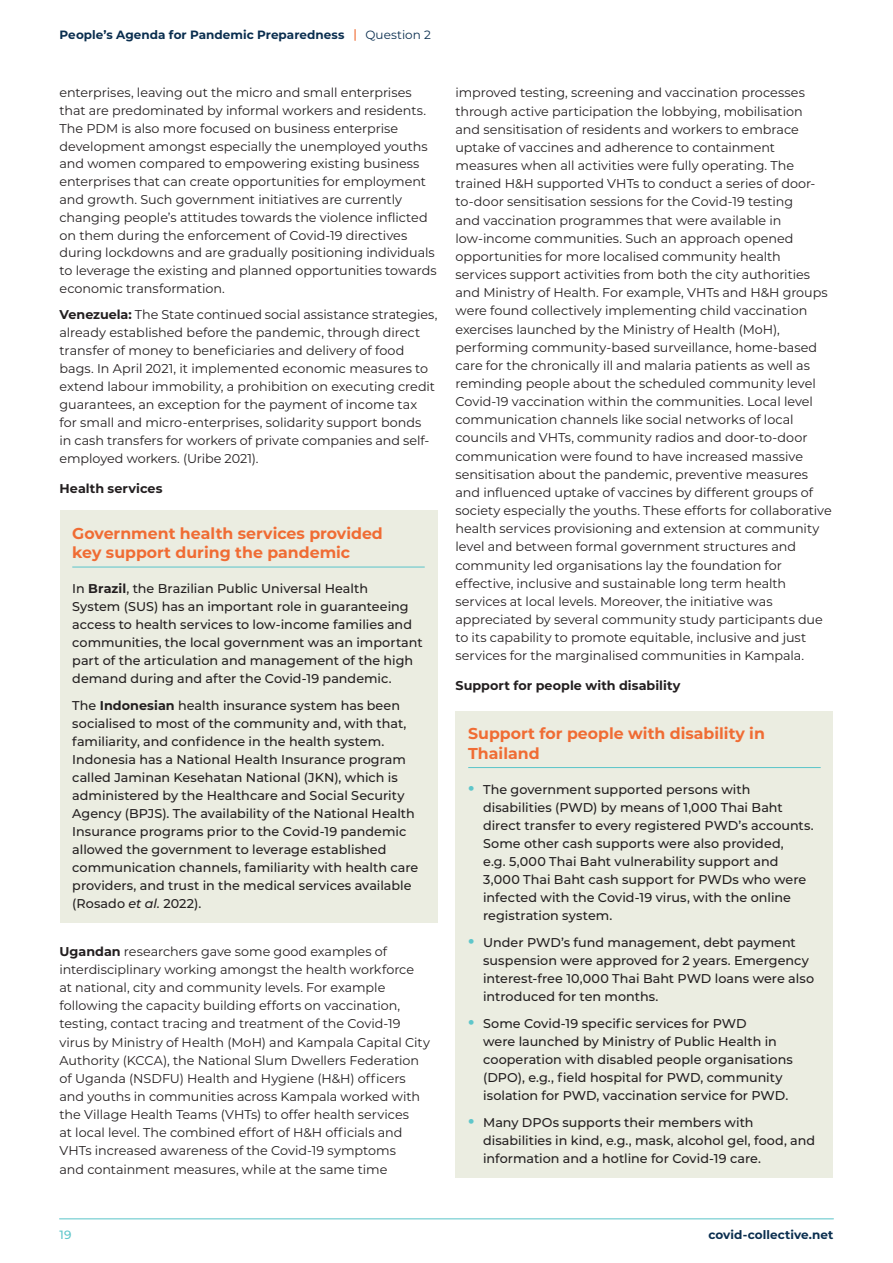
<style>
.page{position:relative;width:893px;height:1263px;background:#fff}
.page>*{position:absolute;margin:0;border:0;box-sizing:border-box;transform-origin:0 0}
.t1{font:700 15.75px/19.5px "Montserrat";color:#f06c34}
.t2{font:12.75px/18.1px "Montserrat";letter-spacing:-.005em;color:#231f20}
.t3{font:500 12.75px/18px "Montserrat";color:#231f20}
.t4{font:700 12.75px "Montserrat";letter-spacing:.005em;color:#231f20}
.t5{font:700 12px "Montserrat";letter-spacing:.005em;color:#0a2e4f}
.t6{font:12px "Montserrat";letter-spacing:.005em;color:#0a2e4f}
.t7{font:500 12px "Montserrat";color:#5ec6ca}
.s1{font-weight:700}
.s2{font-style:italic}
.s3{font-weight:800;font-size:16.5px;color:#5ec6ca}
</style>
<div class="page">
<svg style="left:354px;top:30px;width:2px;height:10px"></svg>
<hr style="left:60px;top:1218px;width:773px;height:1px;background:#5ec6ca">
<div style="left:60px;top:510px;width:377px;height:413px;background:#ebede1"></div>
<hr style="left:72px;top:566px;width:353px;height:1px;background:#5ec6ca">
<div style="left:455px;top:711px;width:378px;height:467px;background:#ebede1"></div>
<hr style="left:468px;top:767px;width:353px;height:1px;background:#5ec6ca">
<p class="t5" style="left:60px;top:26px;width:286px">People’s Agenda for Pandemic Preparedness</p>
<p class="t6" style="left:365px;top:27px;width:67px">Question 2</p>
<p class="t2" style="left:60px;top:84px;width:379px;line-height:17.7px">enterprises, leaving out the micro and small enterprises that are predominated by informal workers and residents.<br>The PDM is also more focused on business enterprise development amongst especially the unemployed youths and women compared to empowering existing business enterprises that can create opportunities for employment and growth. Such government initiatives are currently changing people’s attitudes towards the violence inflicted on them during the enforcement of Covid-19 directives during lockdowns and are gradually positioning individuals to leverage the existing and planned opportunities towards economic transformation.</p>
<p class="t2" style="left:60px;top:305px;width:379px"><span class="s1">Venezuela:</span> The State continued social assistance strategies, already established before the pandemic, through direct transfer of money to beneficiaries and delivery of food bags. In April 2021, it implemented economic measures to extend labour immobility, a prohibition on executing credit guarantees, an exception for the payment of income tax for small and micro-enterprises, solidarity support bonds<br>in cash transfers for workers of private companies and self&shy;employed workers. (Uribe 2021).</p>
<p class="t4" style="left:60px;top:479px;width:104px">Health services</p>
<p class="t1" style="left:72px;top:522px;width:312px">Government health services provided key support during the pandemic</p>
<p class="t3" style="left:72px;top:579px;width:352px">In <span class="s1">Brazil</span>, the Brazilian Public Universal Health<br>System (SUS) has an important role in guaranteeing access to health services to low-income families and communities, the local government was an important part of the articulation and management of the high demand during and after the Covid-19 pandemic.</p>
<p class="t3" style="left:72px;top:696px;width:347px">The <span class="s1">Indonesian</span> health insurance system has been socialised to most of the community and, with that, familiarity, and confidence in the health system.<br>Indonesia has a National Health Insurance program called Jaminan Kesehatan National (JKN), which is administered by the Healthcare and Social Security Agency (BPJS). The availability of the National Health Insurance programs prior to the Covid-19 pandemic allowed the government to leverage established communication channels, familiarity with health care providers, and trust in the medical services available (Rosado <span class="s2">et al.</span> 2022).</p>
<p class="t2" style="left:60px;top:942px;width:372px"><span class="s1">Ugandan</span> researchers gave some good examples of interdisciplinary working amongst the health workforce<br>at national, city and community levels. For example following the capacity building efforts on vaccination, testing, contact tracing and treatment of the Covid-19 virus by Ministry of Health (MoH) and Kampala Capital City Authority (KCCA), the National Slum Dwellers Federation of Uganda (NSDFU) Health and Hygiene (H&amp;H) officers and youths in communities across Kampala worked with the Village Health Teams (VHTs) to offer health services<br>at local level. The combined effort of H&amp;H officials and VHTs increased awareness of the Covid-19 symptoms<br>and containment measures, while at the same time</p>
<p class="t2" style="left:455px;top:83px;width:378px">improved testing, screening and vaccination processes through active participation the lobbying, mobilisation<br>and sensitisation of residents and workers to embrace uptake of vaccines and adherence to containment measures when all activities were fully operating. The trained H&amp;H supported VHTs to conduct a series of door&shy;to-door sensitisation sessions for the Covid-19 testing<br>and vaccination programmes that were available in low-income communities. Such an approach opened opportunities for more localised community health services support activities from both the city authorities and Ministry of Health. For example, VHTs and H&amp;H groups were found collectively implementing child vaccination exercises launched by the Ministry of Health (MoH), performing community-based surveillance, home-based care for the chronically ill and malaria patients as well as reminding people about the scheduled community level Covid-19 vaccination within the communities. Local level communication channels like social networks of local councils and VHTs, community radios and door-to-door communication were found to have increased massive sensitisation about the pandemic, preventive measures and influenced uptake of vaccines by different groups of society especially the youths. These efforts for collaborative health services provisioning and extension at community level and between formal government structures and community led organisations lay the foundation for effective, inclusive and sustainable long term health services at local levels. Moreover, the initiative was appreciated by several community study participants due to its capability to promote equitable, inclusive and just services for the marginalised communities in Kampala.</p>
<p class="t4" style="left:455px;top:677px;width:226px">Support for people with disability</p>
<p class="t1" style="left:468px;top:723px;width:298px">Support for people with disability in<br>Thailand</p>
<p class="t3" style="left:483px;top:779px;width:332px;text-indent:-15px"><span class="s3">•</span> The government supported persons with disabilities (PWD) by means of 1,000 Thai Baht direct transfer to every registered PWD’s accounts.<br>Some other cash supports were also provided,<br>e.g. 5,000 Thai Baht vulnerability support and 3,000 Thai Baht cash support for PWDs who were infected with the Covid-19 virus, with the online registration system.</p>
<p class="t3" style="left:483px;top:932px;width:332px;text-indent:-15px"><span class="s3">•</span> Under PWD’s fund management, debt payment suspension were approved for 2 years. Emergency interest-free 10,000 Thai Baht PWD loans were also introduced for ten months.</p>
<p class="t3" style="left:483px;top:1013px;width:311px;text-indent:-15px"><span class="s3">•</span> Some Covid-19 specific services for PWD<br>were launched by Ministry of Public Health in cooperation with disabled people organisations (DPO), e.g., field hospital for PWD, community isolation for PWD, vaccination service for PWD.</p>
<p class="t3" style="left:483px;top:1112px;width:334px;text-indent:-15px"><span class="s3">•</span> Many DPOs supports their members with disabilities in kind, e.g., mask, alcohol gel, food, and information and a hotline for Covid-19 care.</p>
<p class="t7" style="left:60px;top:1226px;width:14px">19</p>
<p class="t5" style="left:708px;top:1226px;width:127px">covid-collective.net</p>
</div>
